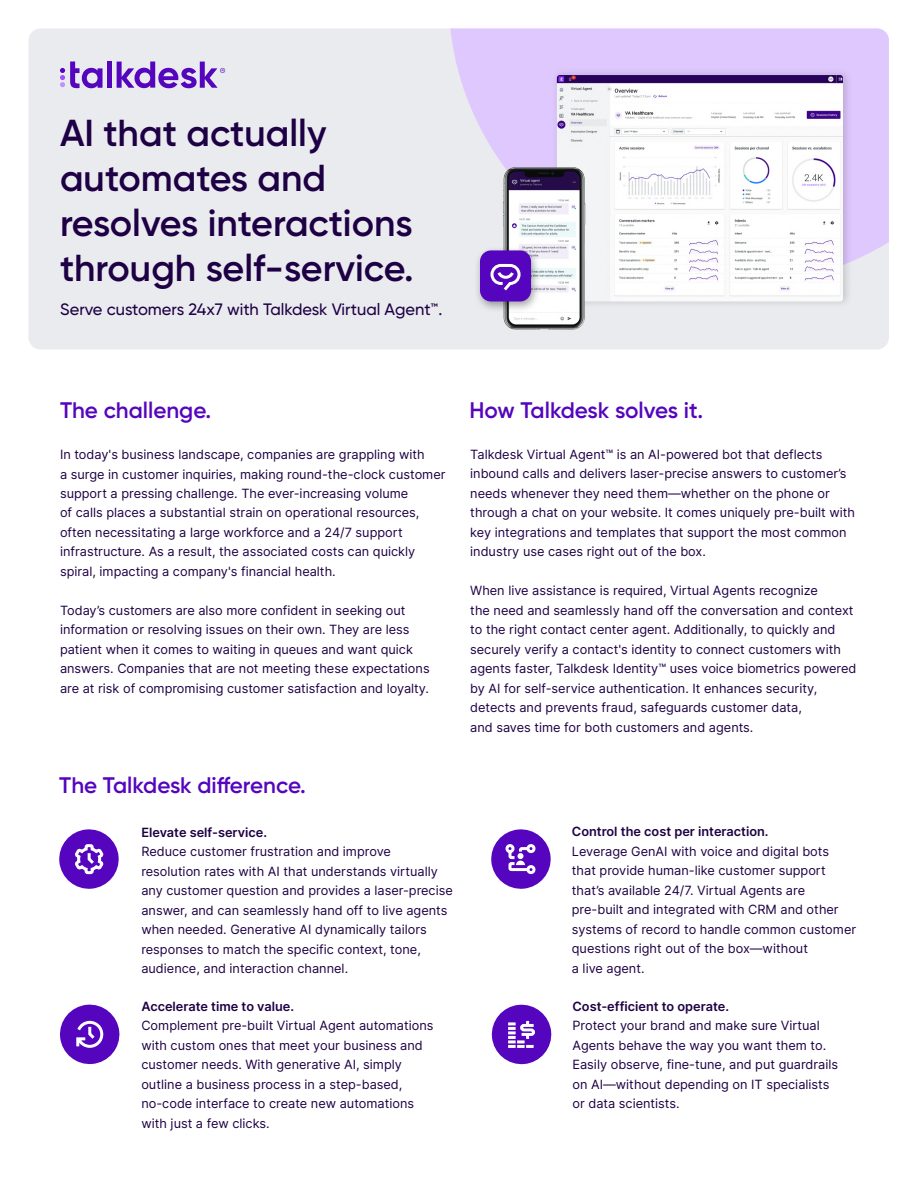
<style>
.page{position:relative;width:918px;height:1188px;background:#fff}
.page>*{position:absolute;margin:0;border:0;box-sizing:border-box;transform-origin:0 0}
.t1{font:600 37.5px/45px "Gilroy";color:#1e0044}
.t2{font:600 22.5px "Gilroy";color:#5405bd}
.t3{font:500 16.5px "Gilroy";color:#1e0044}
.t4{font:12.75px/19.5px "Inter";color:#1e0044}
.t5{font:600 12.75px "Inter";color:#1e0044}
</style>
<div class="page">
<div style="left:28px;top:28px;width:861px;height:322px;background:#eaebef;border-radius:12px"></div>
<svg style="left:450px;top:28px;width:439px;height:233px;fill:#dfc8fd"></svg>
<div style="left:107px;top:62px;width:5px;height:26px;background:#5405bd"></div>
<svg style="left:60px;top:62px;width:43px;height:27px"></svg>
<svg style="left:117px;top:62px;width:108px;height:26px"></svg>
<div style="left:551px;top:68px;width:302px;height:241px;background:#000;opacity:.16"></div>
<img style="left:557px;top:75px;width:286px;height:226px">
<img style="left:495px;top:160px;width:96px;height:170px">
<svg style="left:59px;top:829px;width:60px;height:60px"></svg>
<svg style="left:491px;top:1004px;width:61px;height:61px"></svg>
<svg style="left:60px;top:1004px;width:60px;height:61px"></svg>
<svg style="left:491px;top:829px;width:60px;height:60px"></svg>
<div style="left:473px;top:245px;width:68px;height:68px;background:#000;opacity:.35"></div>
<div style="left:480px;top:250px;width:51px;height:52px;background:#5405bd;border-radius:11px"></div>
<svg style="left:490px;top:263px;width:31px;height:28px"></svg>
<h1 class="t1" style="left:60px;top:110px;width:355px">AI that actually automates and resolves interactions through self-service.</h1>
<p class="t3" style="left:60px;top:299px;width:384px">Serve customers 24x7 with Talkdesk Virtual Agent™.</p>
<h2 class="t2" style="left:60px;top:396px;width:153px">The challenge.</h2>
<h2 class="t2" style="left:470px;top:396px;width:235px">How Talkdesk solves it.</h2>
<p class="t4" style="left:60px;top:444px;width:387px">In today's business landscape, companies are grappling with<br>a surge in customer inquiries, making round-the-clock customer support a pressing challenge. The ever-increasing volume<br>of calls places a substantial strain on operational resources, often necessitating a large workforce and a 24/7 support infrastructure. As a result, the associated costs can quickly spiral, impacting a company's financial health.</p>
<p class="t4" style="left:60px;top:600px;width:371px">Today’s customers are also more confident in seeking out information or resolving issues on their own. They are less patient when it comes to waiting in queues and want quick answers. Companies that are not meeting these expectations are at risk of compromising customer satisfaction and loyalty.</p>
<p class="t4" style="left:470px;top:444px;width:386px">Talkdesk Virtual Agent™ is an AI-powered bot that deflects inbound calls and delivers laser-precise answers to customer’s needs whenever they need them—whether on the phone or through a chat on your website. It comes uniquely pre-built with key integrations and templates that support the most common industry use cases right out of the box.</p>
<p class="t4" style="left:470px;top:581px;width:388px">When live assistance is required, Virtual Agents recognize<br>the need and seamlessly hand off the conversation and context to the right contact center agent. Additionally, to quickly and securely verify a contact's identity to connect customers with agents faster, Talkdesk Identity™ uses voice biometrics powered by AI for self-service authentication. It enhances security, detects and prevents fraud, safeguards customer data,<br>and saves time for both customers and agents.</p>
<h2 class="t2" style="left:59px;top:771px;width:248px">The Talkdesk difference.</h2>
<p class="t5" style="left:141px;top:823px;width:127px">Elevate self-service.</p>
<p class="t4" style="left:141px;top:841px;width:313px">Reduce customer frustration and improve resolution rates with AI that understands virtually any customer question and provides a laser-precise answer, and can seamlessly hand off to live agents when needed. Generative AI dynamically tailors responses to match the specific context, tone, audience, and interaction channel.</p>
<p class="t5" style="left:141px;top:997px;width:154px">Accelerate time to value.</p>
<p class="t4" style="left:141px;top:1016px;width:294px">Complement pre-built Virtual Agent automations with custom ones that meet your business and customer needs. With generative AI, simply outline a business process in a step-based, no-code interface to create new automations with just a few clicks.</p>
<p class="t5" style="left:572px;top:823px;width:198px">Control the cost per interaction.</p>
<p class="t4" style="left:572px;top:841px;width:286px">Leverage GenAI with voice and digital bots that provide human-like customer support that’s available 24/7. Virtual Agents are pre-built and integrated with CRM and other systems of record to handle common customer questions right out of the box—without<br>a live agent.</p>
<p class="t5" style="left:573px;top:997px;width:158px">Cost-efficient to operate.</p>
<p class="t4" style="left:573px;top:1016px;width:267px">Protect your brand and make sure Virtual Agents behave the way you want them to.<br>Easily observe, fine-tune, and put guardrails on AI—without depending on IT specialists or data scientists.</p>
</div>
